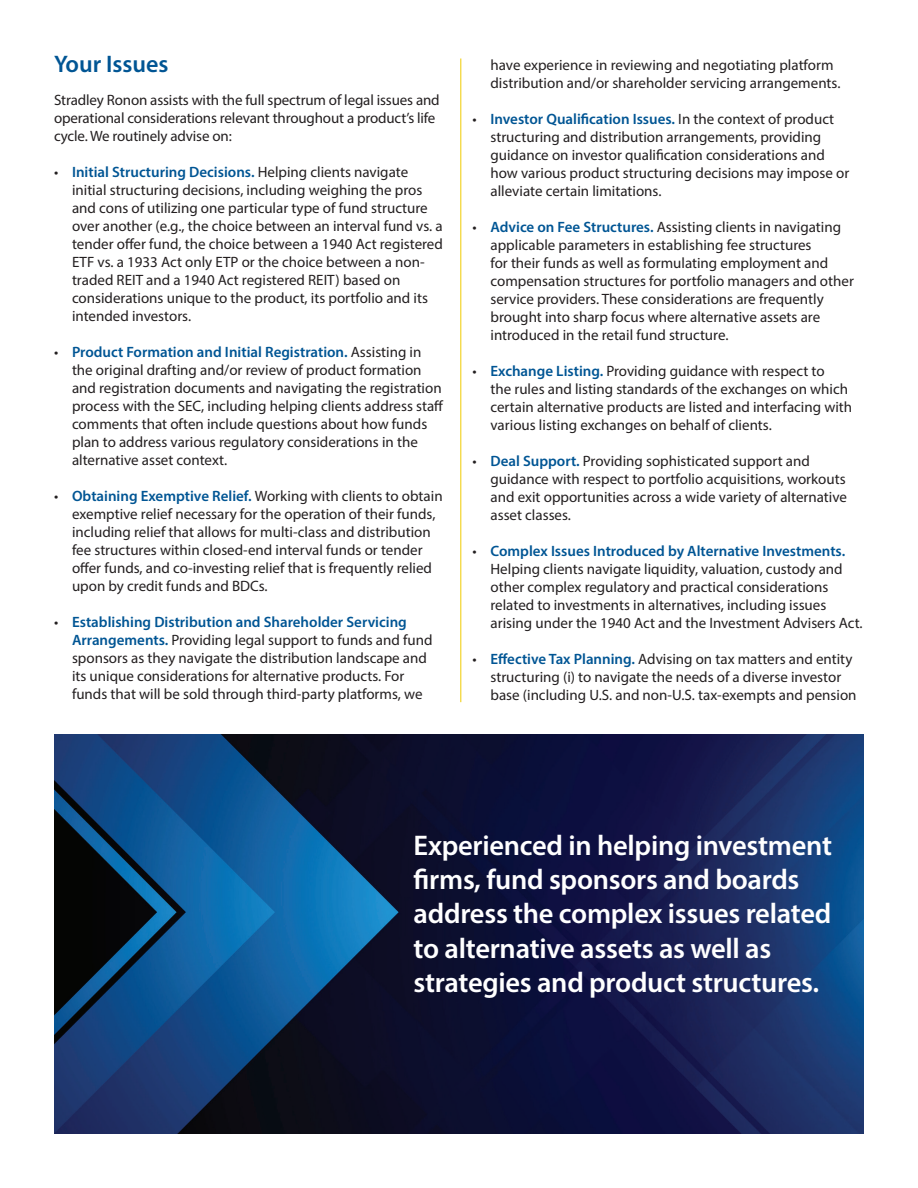
<style>
.page{position:relative;width:918px;height:1188px;background:#fff}
.page>*{position:absolute;margin:0;border:0;box-sizing:border-box;transform-origin:0 0}
.t1{font:600 28.5px/34.2px "Myriad Pro";letter-spacing:-.01em;color:#fff}
.t2{font:600 24px "Myriad Pro";color:#005594}
.t3{font:15px/18px "Myriad Pro";color:#231f20}
.s1{font-weight:600;color:#005594}
</style>
<div class="page">
<hr style="left:460px;top:58px;width:1px;height:644px;background:#f0cb02">
<img style="left:54px;top:734px;width:810px;height:400px">
<h2 class="t2" style="left:54px;top:49px;width:116px">Your Issues</h2>
<p class="t3" style="left:54px;top:91px;width:387px">Stradley Ronon assists with the full spectrum of legal issues and operational considerations relevant throughout a product’s life cycle. We routinely advise on:</p>
<p class="t3" style="left:72px;top:163px;width:372px;text-indent:-18px">• <span class="s1">Initial Structuring Decisions.</span> Helping clients navigate initial structuring decisions, including weighing the pros and cons of utilizing one particular type of fund structure over another (e.g., the choice between an interval fund vs. a tender offer fund, the choice between a 1940 Act registered ETF vs. a 1933 Act only ETP or the choice between a non&shy;traded REIT and a 1940 Act registered REIT) based on considerations unique to the product, its portfolio and its intended investors.</p>
<p class="t3" style="left:72px;top:343px;width:373px;text-indent:-18px">• <span class="s1">Product Formation and Initial Registration.</span> Assisting in the original drafting and/or review of product formation and registration documents and navigating the registration process with the SEC, including helping clients address staff comments that often include questions about how funds plan to address various regulatory considerations in the alternative asset context.</p>
<p class="t3" style="left:72px;top:487px;width:372px;text-indent:-18px">• <span class="s1">Obtaining Exemptive Relief.</span> Working with clients to obtain exemptive relief necessary for the operation of their funds, including relief that allows for multi-class and distribution fee structures within closed-end interval funds or tender offer funds, and co-investing relief that is frequently relied upon by credit funds and BDCs.</p>
<p class="t3" style="left:72px;top:613px;width:362px;text-indent:-18px">• <span class="s1">Establishing Distribution and Shareholder Servicing Arrangements.</span> Providing legal support to funds and fund sponsors as they navigate the distribution landscape and its unique considerations for alternative products. For funds that will be sold through third-party platforms, we</p>
<p class="t3" style="left:490px;top:55px;width:351px">have experience in reviewing and negotiating platform distribution and/or shareholder servicing arrangements.</p>
<p class="t3" style="left:490px;top:109px;width:360px;text-indent:-18px">• <span class="s1">Investor Qualification Issues.</span> In the context of product structuring and distribution arrangements, providing guidance on investor qualification considerations and how various product structuring decisions may impose or alleviate certain limitations.</p>
<p class="t3" style="left:490px;top:217px;width:365px;text-indent:-18px">• <span class="s1">Advice on Fee Structures.</span> Assisting clients in navigating applicable parameters in establishing fee structures<br>for their funds as well as formulating employment and compensation structures for portfolio managers and other service providers. These considerations are frequently brought into sharp focus where alternative assets are introduced in the retail fund structure.</p>
<p class="t3" style="left:490px;top:361px;width:363px;text-indent:-18px">• <span class="s1">Exchange Listing.</span> Providing guidance with respect to<br>the rules and listing standards of the exchanges on which certain alternative products are listed and interfacing with various listing exchanges on behalf of clients.</p>
<p class="t3" style="left:490px;top:451px;width:358px;text-indent:-18px">• <span class="s1">Deal Support.</span> Providing sophisticated support and guidance with respect to portfolio acquisitions, workouts and exit opportunities across a wide variety of alternative asset classes.</p>
<p class="t3" style="left:490px;top:541px;width:374px;text-indent:-18px">• <span class="s1">Complex Issues Introduced by Alternative Investments.<br></span>Helping clients navigate liquidity, valuation, custody and other complex regulatory and practical considerations related to investments in alternatives, including issues arising under the 1940 Act and the Investment Advisers Act.</p>
<p class="t3" style="left:490px;top:649px;width:368px;text-indent:-18px">• <span class="s1">Effective Tax Planning.</span> Advising on tax matters and entity structuring (i) to navigate the needs of a diverse investor base (including U.S. and non-U.S. tax-exempts and pension</p>
<h1 class="t1" style="left:414px;top:828px;width:420px">Experienced in helping investment firms, fund sponsors and boards address the complex issues related to alternative assets as well as strategies and product structures.</h1>
</div>
